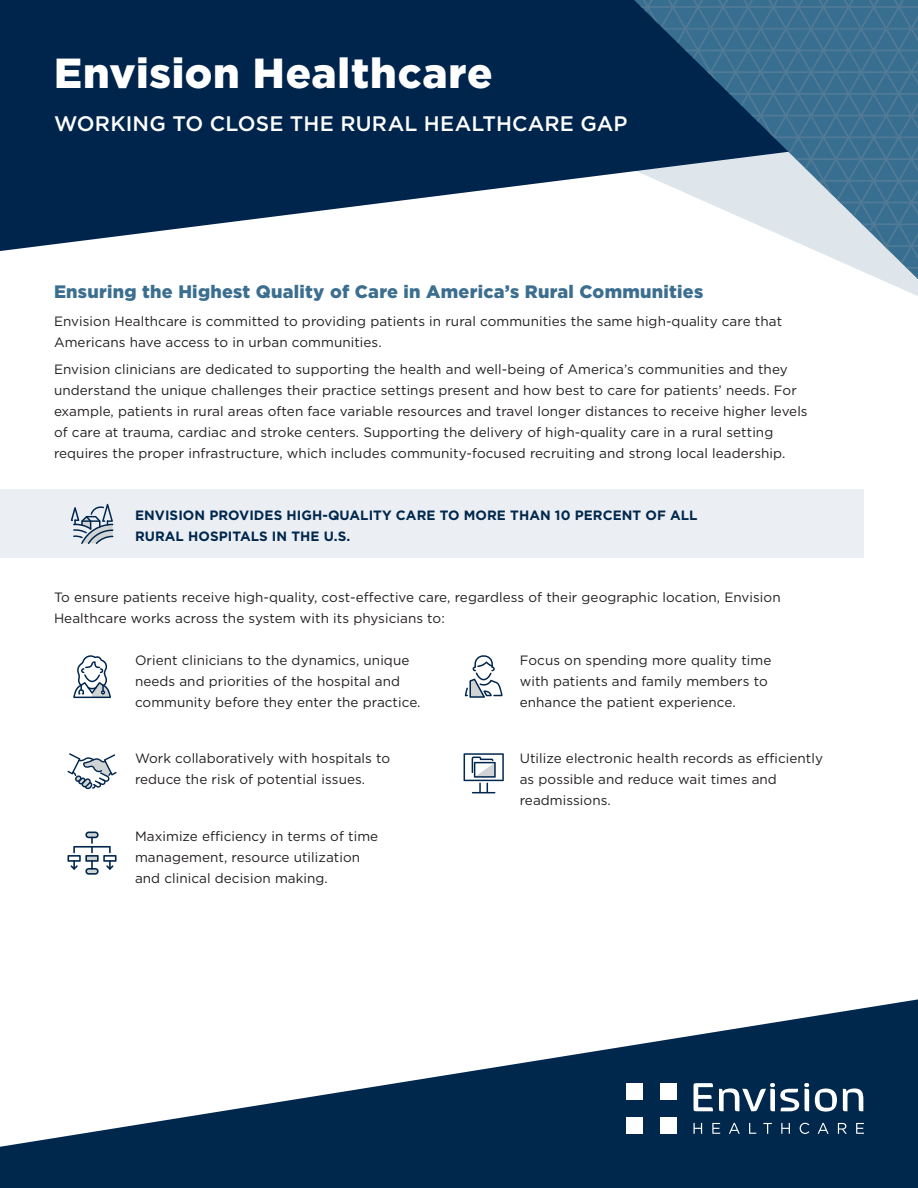
<style>
.page{position:relative;width:918px;height:1188px;background:#fff}
.page>*{position:absolute;margin:0;border:0;box-sizing:border-box;transform-origin:0 0}
.Bullets{font:900 42px "Gotham";letter-spacing:.02em;color:#fff}
.Bullets-2{font:500 21px "Gotham";letter-spacing:.005em;color:#fff}
.Bullets-3{font:900 18px "Gotham";letter-spacing:.015em;color:#3b6e8f}
.Bullets-4{font:13.5px/21px "Gotham";letter-spacing:.005em;color:#231f20}
.Bullets-5{font:700 13.5px/21px "Gotham";letter-spacing:.005em;color:#00274c}
</style>
<div class="page">
<div style="left:0;top:489px;width:863px;height:69px;background:#ebeff4"></div>
<svg style="left:880px;top:279px;width:38px;height:17px"></svg>
<svg style="left:0;top:0;width:634px;height:251px;fill:#00254c"></svg>
<svg style="left:634px;top:0;width:250px;height:279px"></svg>
<svg style="left:640px;top:0;width:278px;height:75px;background:#306081"></svg>
<svg style="left:711px;top:29px;width:207px;height:217px;background:#638aa3"></svg>
<svg style="left:884px;top:246px;width:34px;height:33px"></svg>
<svg style="left:0;top:999px;width:918px;height:189px;fill:#00274c"></svg>
<svg style="left:694px;top:1083px;width:19px;height:28px"></svg>
<svg style="left:719px;top:1083px;width:90px;height:28px"></svg>
<svg style="left:815px;top:1089px;width:22px;height:23px"></svg>
<svg style="left:843px;top:1088px;width:20px;height:23px"></svg>
<svg style="left:694px;top:1123px;width:8px;height:11px"></svg>
<svg style="left:712px;top:1123px;width:8px;height:11px"></svg>
<svg style="left:729px;top:1123px;width:11px;height:11px"></svg>
<svg style="left:749px;top:1123px;width:7px;height:11px"></svg>
<svg style="left:763px;top:1123px;width:9px;height:11px"></svg>
<svg style="left:781px;top:1123px;width:9px;height:11px"></svg>
<svg style="left:800px;top:1123px;width:9px;height:11px"></svg>
<svg style="left:818px;top:1123px;width:11px;height:11px"></svg>
<svg style="left:838px;top:1123px;width:9px;height:11px"></svg>
<svg style="left:856px;top:1123px;width:8px;height:11px"></svg>
<div style="left:626px;top:1117px;width:17px;height:17px;background:#fff"></div>
<div style="left:660px;top:1117px;width:17px;height:17px;background:#fff"></div>
<div style="left:626px;top:1083px;width:17px;height:17px;background:#fff"></div>
<div style="left:660px;top:1083px;width:17px;height:17px;background:#fff"></div>
<svg style="left:71px;top:504px;width:42px;height:40px"></svg>
<svg style="left:67px;top:753px;width:50px;height:36px"></svg>
<svg style="left:464px;top:753px;width:40px;height:40px"></svg>
<svg style="left:465px;top:655px;width:38px;height:43px"></svg>
<svg style="left:67px;top:832px;width:50px;height:43px"></svg>
<svg style="left:73px;top:655px;width:38px;height:43px"></svg>
<p class="Bullets" style="left:54px;top:44px;width:440px">Envision Healthcare</p>
<p class="Bullets-2" style="left:54px;top:110px;width:575px">WORKING TO CLOSE THE RURAL HEALTHCARE GAP</p>
<p class="Bullets-3" style="left:54px;top:279px;width:651px">Ensuring the Highest Quality of Care in America’s Rural Communities</p>
<p class="Bullets-4" style="left:54px;top:310px;width:730px">Envision Healthcare is committed to providing patients in rural communities the same high-quality care that<br>Americans have access to in urban communities.</p>
<p class="Bullets-4" style="left:54px;top:359px;width:755px">Envision clinicians are dedicated to supporting the health and well-being of America’s communities and they understand the unique challenges their practice settings present and how best to care for patients’ needs. For example, patients in rural areas often face variable resources and travel longer distances to receive higher levels of care at trauma, cardiac and stroke centers. Supporting the delivery of high-quality care in a rural setting requires the proper infrastructure, which includes community-focused recruiting and strong local leadership.</p>
<p class="Bullets-5" style="left:135px;top:505px;width:564px">ENVISION PROVIDES HIGH-QUALITY CARE TO MORE THAN 10 PERCENT OF ALL<br>RURAL HOSPITALS IN THE U.S.</p>
<p class="Bullets-4" style="left:54px;top:587px;width:728px">To ensure patients receive high-quality, cost-effective care, regardless of their geographic location, Envision<br>Healthcare works across the system with its physicians to:</p>
<p class="Bullets-4" style="left:135px;top:649px;width:287px">Orient clinicians to the dynamics, unique needs and priorities of the hospital and community before they enter the practice.</p>
<p class="Bullets-4" style="left:520px;top:649px;width:253px">Focus on spending more quality time with patients and family members to enhance the patient experience.</p>
<p class="Bullets-4" style="left:135px;top:748px;width:257px">Work collaboratively with hospitals to reduce the risk of potential issues.</p>
<p class="Bullets-4" style="left:135px;top:825px;width:245px">Maximize efficiency in terms of time management, resource utilization and clinical decision making.</p>
<p class="Bullets-4" style="left:520px;top:748px;width:305px">Utilize electronic health records as efficiently as possible and reduce wait times and readmissions.</p>
</div>
